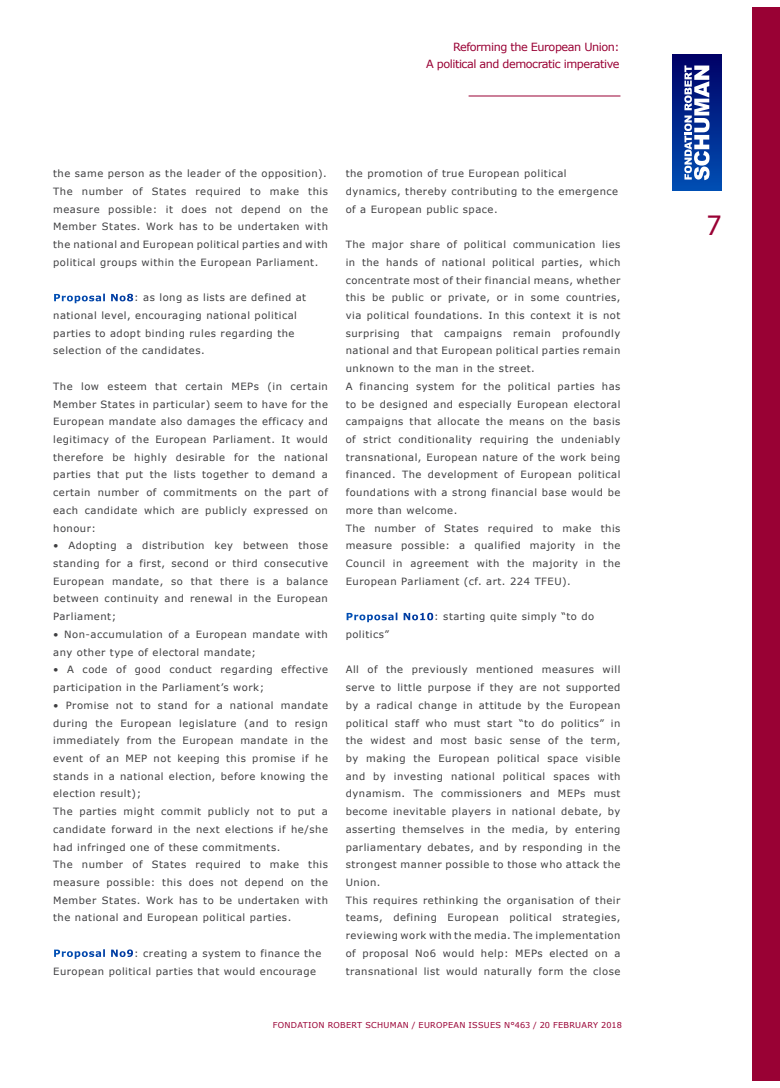
<style>
.page{position:relative;width:780px;height:1088px;background:#fff}
.page>*{position:absolute;margin:0;border:0;box-sizing:border-box;transform-origin:0 0}
.t1{font:30px "Myriad Pro";color:#990134}
.t2{font:11.25px/16.2px "Verdana";letter-spacing:-.04em;color:#990134;text-align:right}
.Texte_courant{font:10px/17.8px "Verdana";letter-spacing:.05em;color:#3e3e40;text-align:justify}
.Titre_2eme_niveau_de{font:10px/17.8px "Verdana";letter-spacing:.05em;color:#3e3e40}
.t3{font:8.12px "Verdana";letter-spacing:.035em;color:#990134}
.s1{font-weight:700;color:#fff}
</style>
<div class="page">
<div style="left:751px;top:8px;width:29px;height:1073px;background:#990134"></div>
<div style="left:672px;top:55px;width:49px;height:136px;background:linear-gradient(to bottom,#006,#004eb3)"></div>
<svg style="left:684px;top:65px;width:25px;height:115px"></svg>
<hr style="left:468px;top:96px;width:152px;height:1px;background:#990134">
<p class="t2" style="left:426px;top:39px;width:195px">Reforming the European Union:<br>A political and democratic imperative</p>
<p class="Texte_courant" style="left:53px;top:165px;width:275px">the same person as the leader of the opposition).</p>
<p class="Texte_courant" style="left:53px;top:182px;width:276px">The number of States required to make this measure possible: it does not depend on the Member States. Work has to be undertaken with the national and European political parties and with political groups within the European Parliament.</p>
<p class="Titre_2eme_niveau_de" style="left:53px;top:289px;width:254px"><span class="s1">Proposal No8</span>: as long as lists are defined at national level, encouraging national political parties to adopt binding rules regarding the selection of the candidates.</p>
<p class="Texte_courant" style="left:53px;top:377px;width:276px">The low esteem that certain MEPs (in certain Member States in particular) seem to have for the European mandate also damages the efficacy and legitimacy of the European Parliament. It would therefore be highly desirable for the national parties that put the lists together to demand a certain number of commitments on the part of each candidate which are publicly expressed on honour:</p>
<p class="Texte_courant" style="left:53px;top:537px;width:276px">• Adopting a distribution key between those standing for a first, second or third consecutive European mandate, so that there is a balance between continuity and renewal in the European Parliament;</p>
<p class="Texte_courant" style="left:53px;top:625px;width:276px">• Non-accumulation of a European mandate with any other type of electoral mandate;</p>
<p class="Texte_courant" style="left:53px;top:661px;width:276px">• A code of good conduct regarding effective participation in the Parliament’s work;</p>
<p class="Texte_courant" style="left:53px;top:696px;width:276px">• Promise not to stand for a national mandate during the European legislature (and to resign immediately from the European mandate in the event of an MEP not keeping this promise if he stands in a national election, before knowing the election result);</p>
<p class="Texte_courant" style="left:53px;top:802px;width:276px">The parties might commit publicly not to put a candidate forward in the next elections if he/she had infringed one of these commitments.</p>
<p class="Texte_courant" style="left:53px;top:855px;width:276px">The number of States required to make this measure possible: this does not depend on the Member States. Work has to be undertaken with the national and European political parties.</p>
<p class="Titre_2eme_niveau_de" style="left:53px;top:944px;width:270px"><span class="s1">Proposal No9</span>: creating a system to finance the<br>European political parties that would encourage</p>
<p class="Titre_2eme_niveau_de" style="left:345px;top:165px;width:274px">the promotion of true European political dynamics, thereby contributing to the emergence of a European public space.</p>
<p class="Texte_courant" style="left:345px;top:235px;width:276px">The major share of political communication lies in the hands of national political parties, which concentrate most of their financial means, whether this be public or private, or in some countries, via political foundations. In this context it is not surprising that campaigns remain profoundly national and that European political parties remain unknown to the man in the street.</p>
<p class="Texte_courant" style="left:345px;top:377px;width:276px">A financing system for the political parties has to be designed and especially European electoral campaigns that allocate the means on the basis of strict conditionality requiring the undeniably transnational, European nature of the work being financed. The development of European political foundations with a strong financial base would be more than welcome.</p>
<p class="Texte_courant" style="left:345px;top:519px;width:276px">The number of States required to make this measure possible: a qualified majority in the Council in agreement with the majority in the European Parliament (cf. art. 224 TFEU).</p>
<p class="Titre_2eme_niveau_de" style="left:345px;top:607px;width:250px"><span class="s1">Proposal No10</span>: starting quite simply “to do politics”</p>
<p class="Texte_courant" style="left:345px;top:661px;width:276px">All of the previously mentioned measures will serve to little purpose if they are not supported by a radical change in attitude by the European political staff who must start “to do politics” in the widest and most basic sense of the term, by making the European political space visible and by investing national political spaces with dynamism. The commissioners and MEPs must become inevitable players in national debate, by asserting themselves in the media, by entering parliamentary debates, and by responding in the strongest manner possible to those who attack the Union.</p>
<p class="Texte_courant" style="left:345px;top:891px;width:276px">This requires rethinking the organisation of their teams, defining European political strategies, reviewing work with the media. The implementation of proposal No6 would help: MEPs elected on a transnational list would naturally form the close</p>
<p class="t3" style="left:273px;top:1019px;width:350px">FONDATION ROBERT SCHUMAN / EUROPEAN ISSUES N°463 / 20 FEBRUARY 2018</p>
<h1 class="t1" style="left:706px;top:206px;width:17px">7</h1>
</div>
